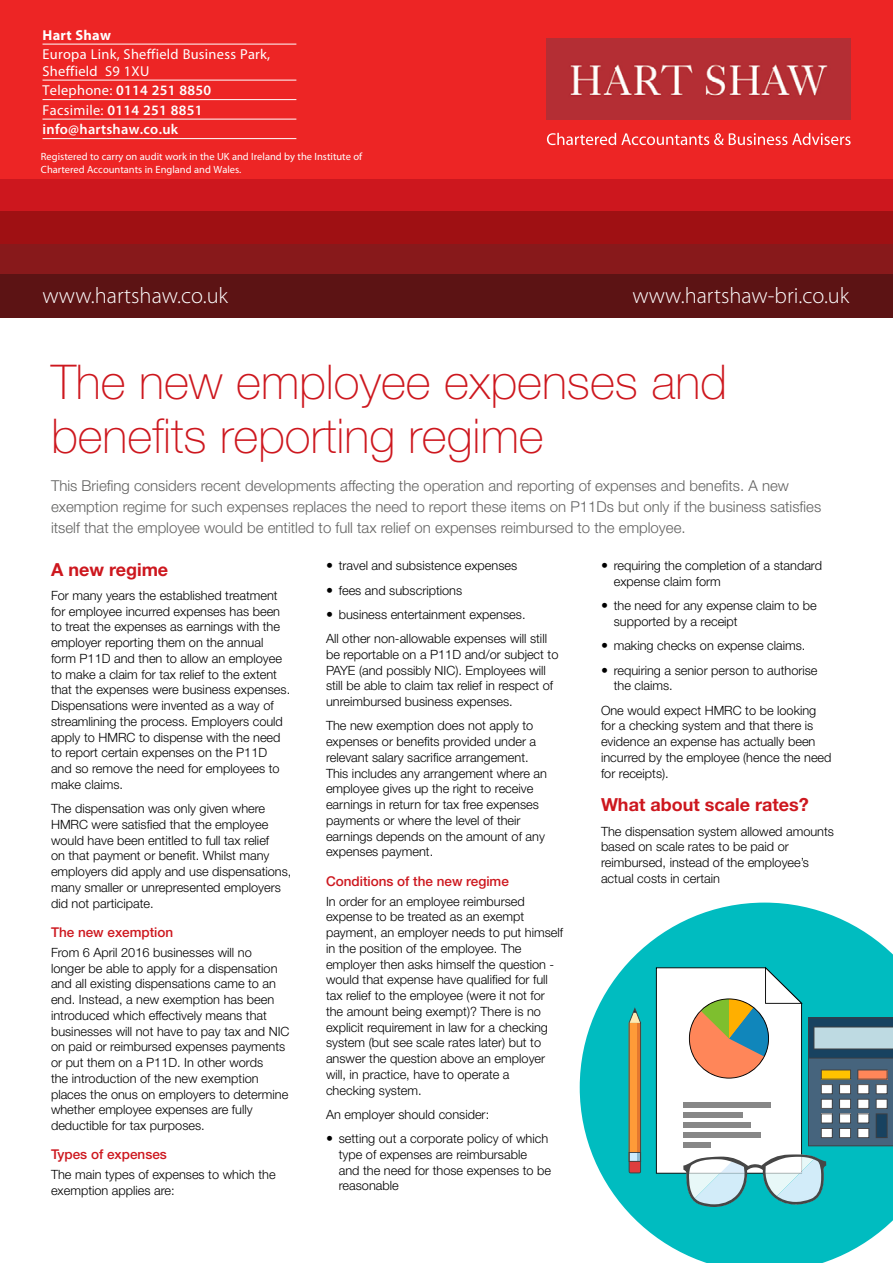
<style>
.page{position:relative;width:893px;height:1263px;background:#fff}
.page>*{position:absolute;margin:0;border:0;box-sizing:border-box;transform-origin:0 0}
.t1{font:100 48px/54px "Helvetica Neue";color:#cd171e}
.t2{font:300 22.5px "Myriad Pro";color:#fff}
.t3{font:700 18px "Helvetica Neue";color:#cd171e}
.t4{font:300 15px/21px "Helvetica Neue";color:#636362}
.t5{font:600 14.4px "Myriad Pro";letter-spacing:.02em;color:#fff}
.t6{font:14.4px/16.5px "Myriad";letter-spacing:.02em;color:#fff}
.t7{font:700 14.4px "Myriad Pro";letter-spacing:.02em;color:#fff}
.t8{font:500 13.5px "Helvetica Neue";color:#cd171e}
.t9{font:300 12.75px/15.8px "Helvetica Neue";color:#000}
.t10{font:10.5px/12.6px "Myriad Pro";color:#fff}
.s1{font-family:"Myriad";font-weight:400}
</style>
<div class="page">
<div style="left:0;top:0;width:893px;height:188px;background:#ed2525"></div>
<div style="left:0;top:180px;width:893px;height:32px;background:#cd171e"></div>
<div style="left:0;top:244px;width:893px;height:32px;background:#88191b"></div>
<div style="left:0;top:212px;width:893px;height:32px;background:#9f1013"></div>
<div style="left:0;top:275px;width:893px;height:43px;background:#5c1314"></div>
<svg style="left:547px;top:133px;width:304px;height:12px"></svg>
<hr style="left:43px;top:44px;width:253px;height:1px;background:#fff">
<hr style="left:43px;top:80px;width:253px;height:1px;background:#fff">
<hr style="left:43px;top:99px;width:253px;height:1px;background:#fff">
<hr style="left:43px;top:119px;width:253px;height:1px;background:#fff">
<hr style="left:43px;top:138px;width:253px;height:1px;background:#fff">
<img style="left:547px;top:38px;width:303px;height:81px">
<svg style="left:580px;top:902px;width:313px;height:361px;fill:#00bcc0"></svg>
<svg style="left:656px;top:967px;width:237px;height:240px"></svg>
<svg style="left:629px;top:1007px;width:12px;height:166px;background:#cd8849"></svg>
<p class="t7" style="left:43px;top:26px;width:70px">Hart Shaw</p>
<p class="t6" style="left:43px;top:47px;width:229px">Europa Link, Sheffield Business Park,<br>Sheffield S9 1XU</p>
<p class="t5" style="left:43px;top:81px;width:170px"><span class="s1">Telephone:</span> 0114 251 8850</p>
<p class="t5" style="left:43px;top:101px;width:161px"><span class="s1">Facsimile:</span> 0114 251 8851</p>
<p class="t5" style="left:43px;top:120px;width:137px">info@hartshaw.co.uk</p>
<p class="t10" style="left:41px;top:150px;width:323px">Registered to carry on audit work in the UK and Ireland by the Institute of<br>Chartered Accountants in England and Wales.</p>
<p class="t2" style="left:43px;top:282px;width:187px">www.hartshaw.co.uk</p>
<p class="t2" style="left:632px;top:282px;width:218px">www.hartshaw-bri.co.uk</p>
<h1 class="t1" style="left:51px;top:355px;width:677px">The new employee expenses and benefits reporting regime</h1>
<p class="t4" style="left:51px;top:475px;width:772px">This Briefing considers recent developments affecting the operation and reporting of expenses and benefits. A new exemption regime for such expenses replaces the need to report these items on P11Ds but only if the business satisfies itself that the employee would be entitled to full tax relief on expenses reimbursed to the employee.</p>
<h3 class="t3" style="left:51px;top:558px;width:119px">A new regime</h3>
<p class="t9" style="left:51px;top:587px;width:241px">For many years the established treatment for employee incurred expenses has been to treat the expenses as earnings with the employer reporting them on the annual form P11D and then to allow an employee to make a claim for tax relief to the extent that the expenses were business expenses.<br>Dispensations were invented as a way of streamlining the process. Employers could apply to HMRC to dispense with the need to report certain expenses on the P11D and so remove the need for employees to make claims.</p>
<p class="t9" style="left:51px;top:800px;width:242px">The dispensation was only given where HMRC were satisfied that the employee would have been entitled to full tax relief<br>on that payment or benefit. Whilst many employers did apply and use dispensations, many smaller or unrepresented employers did not participate.</p>
<p class="t8" style="left:51px;top:924px;width:124px">The new exemption</p>
<p class="t9" style="left:51px;top:944px;width:240px">From 6 April 2016 businesses will no<br>longer be able to apply for a dispensation and all existing dispensations came to an end. Instead, a new exemption has been introduced which effectively means that businesses will not have to pay tax and NIC on paid or reimbursed expenses payments or put them on a P11D. In other words<br>the introduction of the new exemption places the onus on employers to determine whether employee expenses are fully deductible for tax purposes.</p>
<p class="t8" style="left:51px;top:1146px;width:117px">Types of expenses</p>
<p class="t9" style="left:51px;top:1167px;width:226px">The main types of expenses to which the exemption applies are:</p>
<p class="t9" style="left:339px;top:558px;width:180px">travel and subsistence expenses</p>
<p class="t9" style="left:339px;top:582px;width:125px">fees and subscriptions</p>
<p class="t9" style="left:339px;top:606px;width:188px">business entertainment expenses.</p>
<p class="t9" style="left:326px;top:630px;width:223px">All other non-allowable expenses will still</p>
<p class="t9" style="left:326px;top:646px;width:234px">be reportable on a P11D and/or subject to PAYE (and possibly NIC). Employees will still be able to claim tax relief in respect of unreimbursed business expenses.</p>
<p class="t9" style="left:326px;top:718px;width:223px">The new exemption does not apply to expenses or benefits provided under a relevant salary sacrifice arrangement.<br>This includes any arrangement where an employee gives up the right to receive earnings in return for tax free expenses payments or where the level of their earnings depends on the amount of any expenses payment.</p>
<p class="t8" style="left:326px;top:873px;width:184px">Conditions of the new regime</p>
<p class="t9" style="left:326px;top:893px;width:239px">In order for an employee reimbursed expense to be treated as an exempt payment, an employer needs to put himself in the position of the employee. The employer then asks himself the question - would that expense have qualified for full tax relief to the employee (were it not for the amount being exempt)? There is no explicit requirement in law for a checking system (but see scale rates later) but to answer the question above an employer will, in practice, have to operate a<br>checking system.</p>
<p class="t9" style="left:339px;top:1102px;width:211px;line-height:24.3px;text-indent:-13px">An employer should consider:<br>setting out a corporate policy of which</p>
<p class="t9" style="left:339px;top:1146px;width:214px">type of expenses are reimbursable<br>and the need for those expenses to be reasonable</p>
<p class="t9" style="left:614px;top:558px;width:210px">requiring the completion of a standard expense claim form</p>
<p class="t9" style="left:614px;top:598px;width:204px">the need for any expense claim to be supported by a receipt</p>
<p class="t9" style="left:614px;top:633px;width:205px;line-height:24.3px">making checks on expense claims. requiring a senior person to authorise</p>
<p class="t9" style="left:601px;top:673px;width:217px;line-height:24.3px;text-indent:13px">the claims.<br>One would expect HMRC to be looking</p>
<p class="t9" style="left:601px;top:718px;width:232px">for a checking system and that there is evidence an expense has actually been incurred by the employee (hence the need for receipts).</p>
<h3 class="t3" style="left:601px;top:794px;width:209px">What about scale rates?</h3>
<p class="t9" style="left:601px;top:823px;width:235px">The dispensation system allowed amounts based on scale rates to be paid or reimbursed, instead of the employee’s actual costs in certain</p>
</div>
